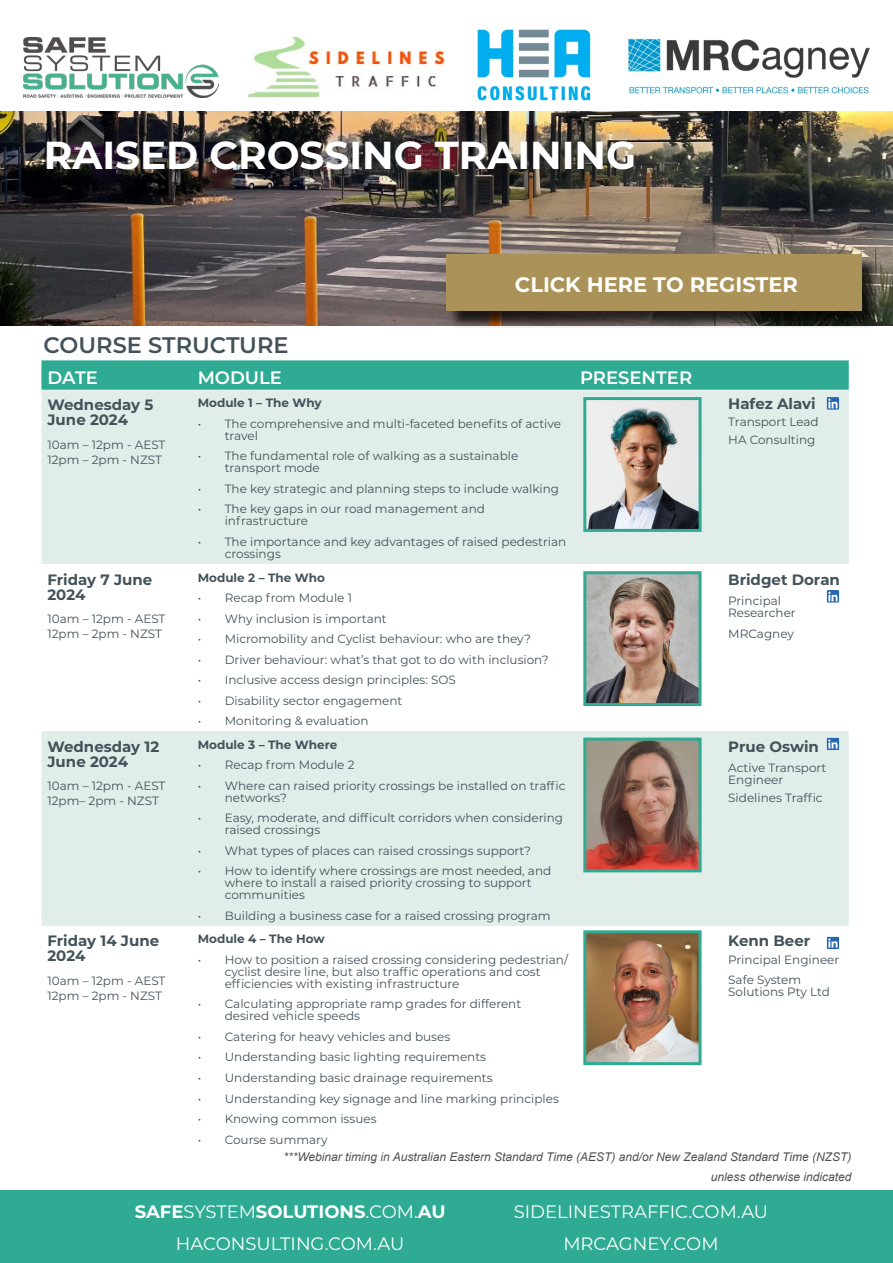
<style>
.page{position:relative;width:893px;height:1263px;background:#fff}
.page>*{position:absolute;margin:0;border:0;box-sizing:border-box;transform-origin:0 0}
.t1{font:700 39px "Montserrat";color:#fff}
.t2{font:600 22.5px "Montserrat";color:#43525a}
.t3{font:700 21px "Montserrat";color:#fff}
.t4{font:18px/32.5px "Montserrat";color:#fff;text-align:center}
.t5{font:600 18px "Montserrat";color:#fff}
.t6{font:700 15px/15px "Montserrat";color:#43525a}
.t7{font:12px/12px "Montserrat";color:#43525a}
.t8{font:italic 12px/19.5px "Arial";color:#4f5252;text-align:right}
.t9{font:700 12px "Montserrat";color:#43525a}
.s1{color:#4f5252}
.s2{font-weight:700}
</style>
<div class="page">
<div style="left:41px;top:360px;width:808px;height:30px;background:#2eab92"></div>
<svg style="left:41px;top:390px;width:808px;height:536px;fill:#e0ede8"></svg>
<img style="left:587px;top:401px;width:111px;height:127px">
<div style="left:583px;top:397px;width:119px;height:135px;border:3px solid #2eab92"></div>
<img style="left:587px;top:741px;width:111px;height:127px">
<div style="left:583px;top:737px;width:119px;height:135px;border:3px solid #2eab92"></div>
<img style="left:587px;top:575px;width:111px;height:127px">
<div style="left:583px;top:571px;width:119px;height:135px;border:3px solid #2eab92"></div>
<img style="left:587px;top:934px;width:111px;height:127px">
<div style="left:583px;top:930px;width:119px;height:135px;border:3px solid #2eab92"></div>
<img style="left:24px;top:38px;width:195px;height:60px">
<img style="left:477px;top:30px;width:114px;height:71px">
<img style="left:247px;top:38px;width:198px;height:59px">
<img style="left:628px;top:38px;width:241px;height:57px">
<svg style="left:827px;top:397px;width:12px;height:13px"></svg>
<svg style="left:827px;top:737px;width:12px;height:13px"></svg>
<svg style="left:827px;top:936px;width:12px;height:13px"></svg>
<svg style="left:827px;top:590px;width:12px;height:12px"></svg>
<img style="left:0;top:112px;width:893px;height:214px">
<div style="left:448px;top:256px;width:432px;height:74px;background:#000;opacity:.75"></div>
<div style="left:446px;top:254px;width:415px;height:57px;background:#aa9258"></div>
<div style="left:0;top:1190px;width:893px;height:73px;background:#2eab92"></div>
<h1 class="t1" style="left:44px;top:127px;width:594px">RAISED CROSSING TRAINING</h1>
<h2 class="t2" style="left:44px;top:329px;width:246px">COURSE STRUCTURE</h2>
<h3 class="t3" style="left:515px;top:270px;width:285px">CLICK HERE TO REGISTER</h3>
<h3 class="t5" style="left:47px;top:365px;width:52px">DATE</h3>
<h3 class="t5" style="left:198px;top:365px;width:86px">MODULE</h3>
<h3 class="t5" style="left:580px;top:365px;width:114px">PRESENTER</h3>
<p class="t6" style="left:47px;top:397px;width:107px">Wednesday 5<br>June 2024</p>
<p class="t7" style="left:47px;top:437px;width:120px;line-height:15px">10am – 12pm - AEST<br>12pm – 2pm - NZST</p>
<p class="t9" style="left:198px;top:394px;width:125px">Module 1 – The Why</p>
<p class="t7" style="left:225px;top:417px;width:338px;text-indent:-27px"><span class="s1">•</span> The comprehensive and multi-faceted benefits of active travel</p>
<p class="t7" style="left:225px;top:450px;width:295px;text-indent:-27px"><span class="s1">•</span> The fundamental role of walking as a sustainable transport mode</p>
<p class="t7" style="left:198px;top:482px;width:363px"><span class="s1">•</span> The key strategic and planning steps to include walking</p>
<p class="t7" style="left:225px;top:503px;width:262px;text-indent:-27px"><span class="s1">•</span> The key gaps in our road management and infrastructure</p>
<p class="t7" style="left:225px;top:535px;width:343px;text-indent:-27px"><span class="s1">•</span> The importance and key advantages of raised pedestrian crossings</p>
<p class="t6" style="left:47px;top:571px;width:106px">Friday 7 June<br>2024</p>
<p class="t7" style="left:47px;top:611px;width:120px;line-height:15px">10am – 12pm - AEST<br>12pm – 2pm - NZST</p>
<p class="t9" style="left:198px;top:569px;width:129px">Module 2 – The Who</p>
<p class="t7" style="left:198px;top:591px;width:156px"><span class="s1">•</span> Recap from Module 1</p>
<p class="t7" style="left:198px;top:612px;width:191px"><span class="s1">•</span> Why inclusion is important</p>
<p class="t7" style="left:198px;top:632px;width:335px"><span class="s1">•</span> Micromobility and Cyclist behaviour: who are they?</p>
<p class="t7" style="left:198px;top:653px;width:352px"><span class="s1">•</span> Driver behaviour: what’s that got to do with inclusion?</p>
<p class="t7" style="left:198px;top:673px;width:260px"><span class="s1">•</span> Inclusive access design principles: SOS</p>
<p class="t7" style="left:198px;top:694px;width:206px"><span class="s1">•</span> Disability sector engagement</p>
<p class="t7" style="left:198px;top:714px;width:172px"><span class="s1">•</span> Monitoring &amp; evaluation</p>
<p class="t6" style="left:47px;top:738px;width:113px">Wednesday 12<br>June 2024</p>
<p class="t7" style="left:47px;top:778px;width:120px;line-height:15px">10am – 12pm - AEST<br>12pm– 2pm - NZST</p>
<p class="t9" style="left:198px;top:736px;width:141px">Module 3 – The Where</p>
<p class="t7" style="left:198px;top:758px;width:158px"><span class="s1">•</span> Recap from Module 2</p>
<p class="t7" style="left:225px;top:779px;width:342px;text-indent:-27px"><span class="s1">•</span> Where can raised priority crossings be installed on traffic networks?</p>
<p class="t7" style="left:225px;top:812px;width:340px;text-indent:-27px"><span class="s1">•</span> Easy, moderate, and difficult corridors when considering raised crossings</p>
<p class="t7" style="left:198px;top:844px;width:335px"><span class="s1">•</span> What types of places can raised crossings support?</p>
<p class="t7" style="left:225px;top:865px;width:328px;text-indent:-27px"><span class="s1">•</span> How to identify where crossings are most needed, and where to install a raised priority crossing to support communities</p>
<p class="t7" style="left:198px;top:909px;width:354px"><span class="s1">•</span> Building a business case for a raised crossing program</p>
<p class="t6" style="left:47px;top:933px;width:113px">Friday 14 June<br>2024</p>
<p class="t7" style="left:47px;top:973px;width:120px;line-height:15px">10am – 12pm - AEST<br>12pm – 2pm - NZST</p>
<p class="t9" style="left:198px;top:930px;width:128px">Module 4 – The How</p>
<p class="t7" style="left:225px;top:953px;width:345px;text-indent:-27px"><span class="s1">•</span> How to position a raised crossing considering pedestrian/ cyclist desire line, but also traffic operations and cost efficiencies with existing infrastructure</p>
<p class="t7" style="left:225px;top:998px;width:298px;text-indent:-27px"><span class="s1">•</span> Calculating appropriate ramp grades for different desired vehicle speeds</p>
<p class="t7" style="left:198px;top:1030px;width:254px"><span class="s1">•</span> Catering for heavy vehicles and buses</p>
<p class="t7" style="left:198px;top:1051px;width:290px"><span class="s1">•</span> Understanding basic lighting requirements</p>
<p class="t7" style="left:198px;top:1071px;width:296px"><span class="s1">•</span> Understanding basic drainage requirements</p>
<p class="t7" style="left:198px;top:1092px;width:363px"><span class="s1">•</span> Understanding key signage and line marking principles</p>
<p class="t7" style="left:198px;top:1112px;width:180px"><span class="s1">•</span> Knowing common issues</p>
<p class="t7" style="left:198px;top:1133px;width:131px"><span class="s1">•</span> Course summary</p>
<p class="t6" style="left:728px;top:395px;width:89px">Hafez Alavi</p>
<p class="t7" style="left:728px;top:413px;width:92px;line-height:17.5px">Transport Lead<br>HA Consulting</p>
<p class="t6" style="left:728px;top:571px;width:113px">Bridget Doran</p>
<p class="t7" style="left:728px;top:594px;width:69px">Principal<br>Researcher</p>
<p class="t7" style="left:728px;top:627px;width:67px">MRCagney</p>
<p class="t6" style="left:728px;top:738px;width:92px">Prue Oswin</p>
<p class="t7" style="left:728px;top:761px;width:100px">Active Transport<br>Engineer</p>
<p class="t7" style="left:728px;top:791px;width:96px">Sidelines Traffic</p>
<p class="t6" style="left:728px;top:933px;width:84px">Kenn Beer</p>
<p class="t7" style="left:728px;top:949px;width:113px;line-height:20.5px">Principal Engineer<br>Safe System</p>
<p class="t7" style="left:728px;top:986px;width:103px">Solutions Pty Ltd</p>
<p class="t8" style="left:283px;top:1147px;width:570px">***Webinar timing in Australian Eastern Standard Time (AEST) and/or New Zealand Standard Time (NZST) unless otherwise indicated</p>
<h3 class="t4" style="left:135px;top:1194px;width:312px"><span class="s2">SAFE</span>SYSTEM<span class="s2">SOLUTIONS</span>.COM.<span class="s2">AU<br></span>HACONSULTING.COM.AU</h3>
<h3 class="t4" style="left:514px;top:1194px;width:256px">SIDELINESTRAFFIC.COM.AU<br>MRCAGNEY.COM</h3>
</div>
